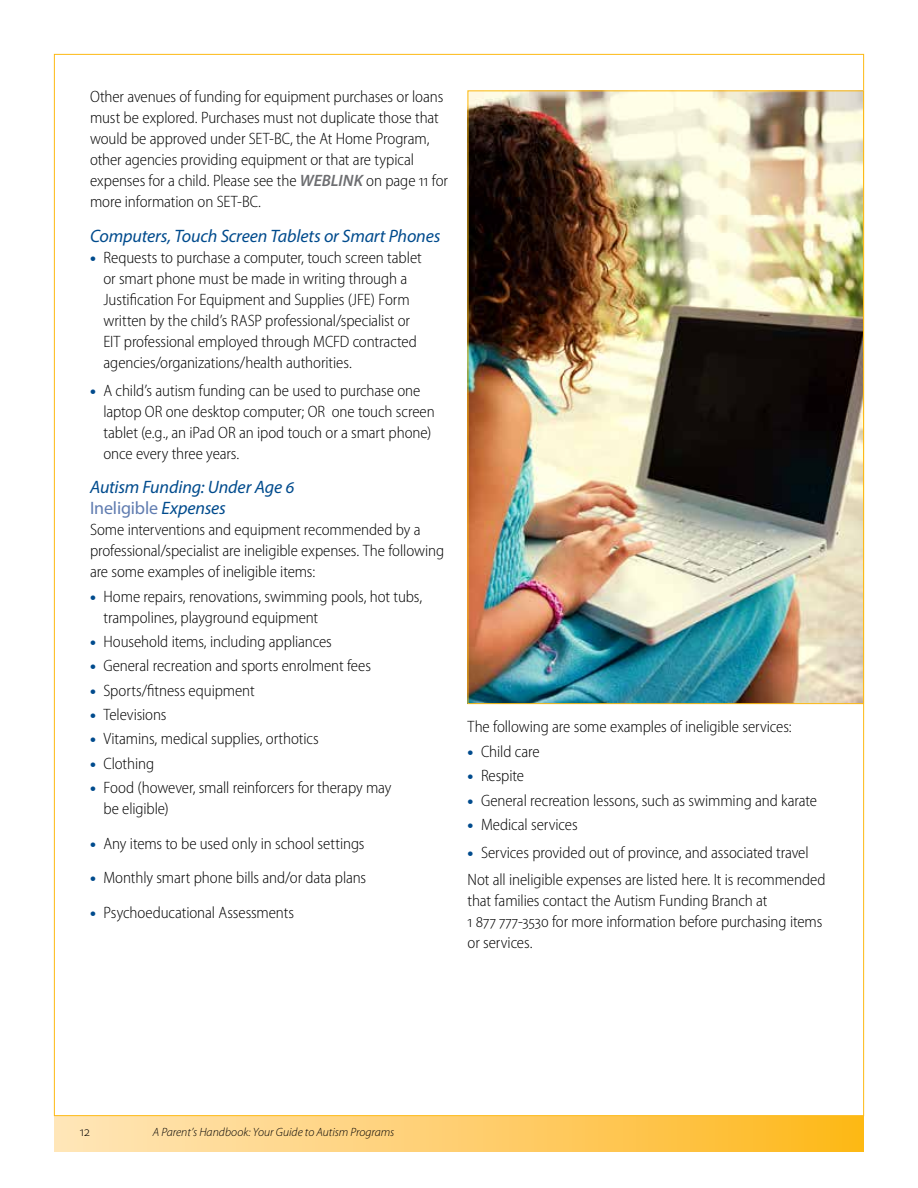
<style>
.page{position:relative;width:918px;height:1188px;background:#fff}
.page>*{position:absolute;margin:0;border:0;box-sizing:border-box;transform-origin:0 0}
.C-heads{font:italic 18px/21px "Myriad Pro";letter-spacing:-.01em;color:#004b8d}
.Body{font:300 semi-condensed 16.5px/21px "Myriad Pro";letter-spacing:-.005em;color:#000}
.t1{font:300 13.5px "Myriad Pro";color:#000}
.t2{font:italic 300 12px "Myriad Pro";color:#000}
.s1{font-weight:600;font-style:italic;font-stretch:normal;color:#6d6e71}
.s2{font-weight:700;font-stretch:semi-expanded;color:#004b8d}
.s3{font-style:normal;color:#607cb0}
</style>
<div class="page">
<div style="left:54px;top:1116px;width:810px;height:36px;background:linear-gradient(to right,#ffe6bd,#feb81d)"></div>
<img style="left:470px;top:92px;width:392px;height:610px">
<p class="Body" style="left:90px;top:87px;width:360px">Other avenues of funding for equipment purchases or loans must be explored. Purchases must not duplicate those that would be approved under SET-BC, the At Home Program, other agencies providing equipment or that are typical expenses for a child. Please see the <span class="s1">WEBLINK</span> on page 11 for more information on SET-BC.</p>
<p class="C-heads" style="left:90px;top:225px;width:352px">Computers, Touch Screen Tablets or Smart Phones</p>
<p class="Body" style="left:104px;top:247px;width:320px;text-indent:-14px"><span class="s2">•</span> Requests to purchase a computer, touch screen tablet or smart phone must be made in writing through a Justification For Equipment and Supplies (JFE) Form written by the child’s RASP professional/specialist or EIT professional employed through MCFD contracted agencies/organizations/health authorities.</p>
<p class="Body" style="left:104px;top:380px;width:333px;text-indent:-14px"><span class="s2">•</span> A child’s autism funding can be used to purchase one laptop OR one desktop computer; OR one touch screen tablet (e.g., an iPad OR an ipod touch or a smart phone) once every three years.</p>
<p class="C-heads" style="left:90px;top:476px;width:206px">Autism Funding: Under Age 6<br><span class="s3">Ineligible</span> Expenses</p>
<p class="Body" style="left:90px;top:519px;width:356px">Some interventions and equipment recommended by a professional/specialist are ineligible expenses. The following are some examples of ineligible items:</p>
<p class="Body" style="left:104px;top:586px;width:320px;text-indent:-14px"><span class="s2">•</span> Home repairs, renovations, swimming pools, hot tubs, trampolines, playground equipment</p>
<p class="Body" style="left:90px;top:631px;width:243px"><span class="s2">•</span> Household items, including appliances</p>
<p class="Body" style="left:90px;top:656px;width:282px"><span class="s2">•</span> General recreation and sports enrolment fees</p>
<p class="Body" style="left:90px;top:680px;width:166px"><span class="s2">•</span> Sports/fitness equipment</p>
<p class="Body" style="left:90px;top:704px;width:78px"><span class="s2">•</span> Televisions</p>
<p class="Body" style="left:90px;top:729px;width:230px"><span class="s2">•</span> Vitamins, medical supplies, orthotics</p>
<p class="Body" style="left:90px;top:753px;width:66px"><span class="s2">•</span> Clothing</p>
<p class="Body" style="left:104px;top:778px;width:289px;text-indent:-14px"><span class="s2">•</span> Food (however, small reinforcers for therapy may be eligible)</p>
<p class="Body" style="left:90px;top:833px;width:276px"><span class="s2">•</span> Any items to be used only in school settings</p>
<p class="Body" style="left:90px;top:868px;width:278px"><span class="s2">•</span> Monthly smart phone bills and/or data plans</p>
<p class="Body" style="left:90px;top:902px;width:206px"><span class="s2">•</span> Psychoeducational Assessments</p>
<p class="Body" style="left:468px;top:717px;width:326px">The following are some examples of ineligible services:</p>
<p class="Body" style="left:468px;top:741px;width:74px"><span class="s2">•</span> Child care</p>
<p class="Body" style="left:468px;top:765px;width:58px"><span class="s2">•</span> Respite</p>
<p class="Body" style="left:468px;top:790px;width:351px"><span class="s2">•</span> General recreation lessons, such as swimming and karate</p>
<p class="Body" style="left:468px;top:814px;width:112px"><span class="s2">•</span> Medical services</p>
<p class="Body" style="left:468px;top:842px;width:343px"><span class="s2">•</span> Services provided out of province, and associated travel</p>
<p class="Body" style="left:468px;top:870px;width:359px">Not all ineligible expenses are listed here. It is recommended that families contact the Autism Funding Branch at<br>1 877 777-3530 for more information before purchasing items or services.</p>
<p class="t1" style="left:80px;top:1124px;width:12px">12</p>
<p class="t2" style="left:153px;top:1126px;width:243px">A Parent’s Handbook: Your Guide to Autism Programs</p>
</div>
